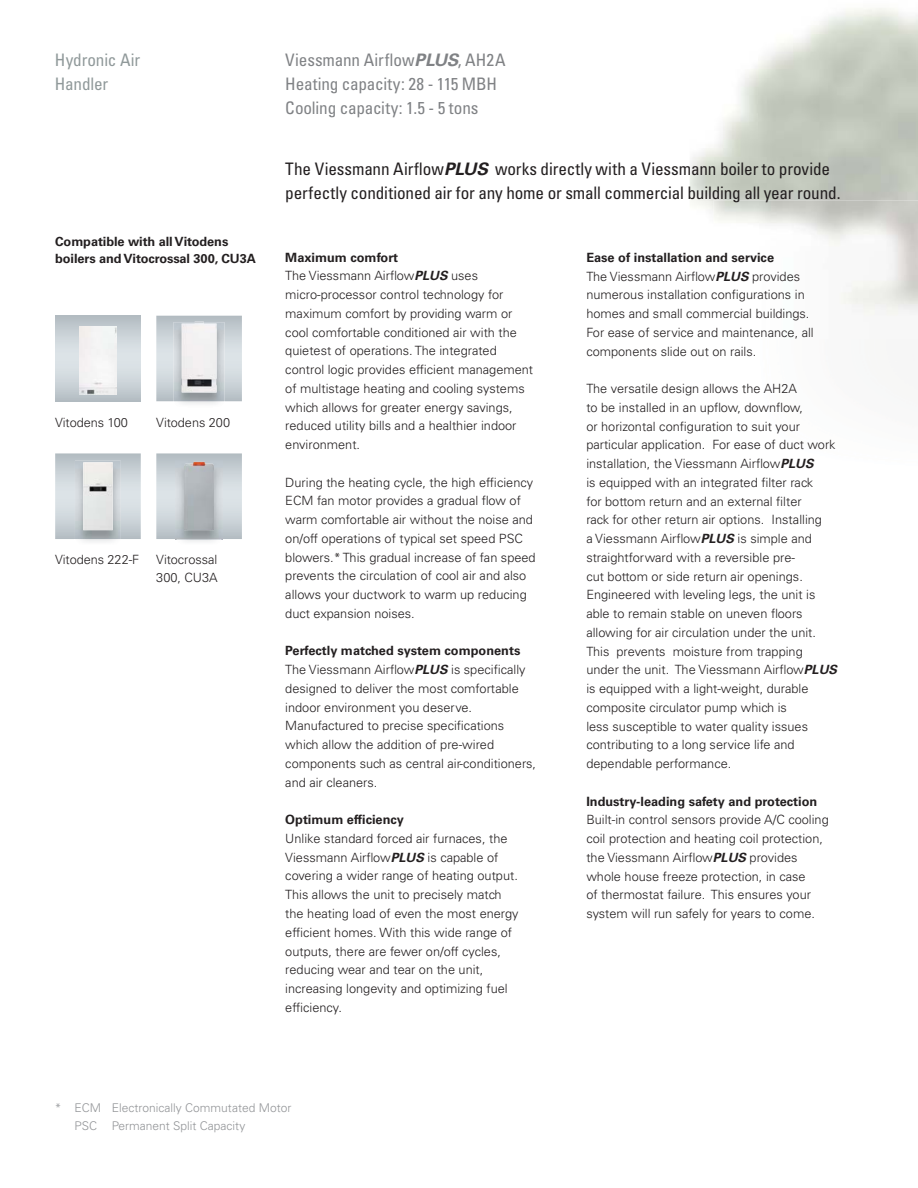
<style>
.page{position:relative;width:918px;height:1188px;background:#fff}
.page>*{position:absolute;margin:0;border:0;box-sizing:border-box;transform-origin:0 0}
.t1{font:condensed 17.25px/24px "Univers LT Std";letter-spacing:-.01em;color:#231f20}
.t2{font:condensed 17.25px/24px "Univers LT Std";letter-spacing:-.01em;color:#808285}
.t3{font:condensed 17.25px/24px "Univers LT Std";letter-spacing:-.01em;color:#90999a}
.t4{font:300 12.75px/18.8px "Univers LT Std";color:#231f20}
.t5{font:700 12.75px/17.1px "Univers LT Std";letter-spacing:-.005em;color:#231f20}
.t6{font:300 12px/18px "Univers LT Std";color:#939598}
.s1{font-weight:700;font-style:italic;font-stretch:normal}
.s2{font-weight:700}
.s3{font-weight:700;font-style:italic}
</style>
<div class="page">
<svg style="left:55px;top:316px;width:86px;height:85px;background:#c9d1d6"></svg>
<svg style="left:55px;top:453px;width:86px;height:86px;background:#cad2d7"></svg>
<svg style="left:156px;top:453px;width:86px;height:86px;background:#cbd2d7"></svg>
<svg style="left:156px;top:316px;width:86px;height:85px;background:#c6cdd2"></svg>
<img style="left:182px;top:322px;width:35px;height:71px">
<img style="left:75px;top:461px;width:46px;height:81px">
<img style="left:83px;top:462px;width:30px;height:68px">
<img style="left:176px;top:460px;width:46px;height:82px">
<img style="left:184px;top:462px;width:30px;height:68px">
<img style="left:79px;top:326px;width:38px;height:69px">
<h1 class="t3" style="left:55px;top:49px;width:87px">Hydronic Air<br>Handler</h1>
<p class="t5" style="left:55px;top:234px;width:202px">Compatible with all Vitodens boilers and Vitocrossal 300, CU3A</p>
<p class="t4" style="left:55px;top:413px;width:74px">Vitodens 100</p>
<p class="t4" style="left:156px;top:413px;width:75px">Vitodens 200</p>
<p class="t4" style="left:55px;top:551px;width:86px">Vitodens 222-F</p>
<p class="t4" style="left:156px;top:552px;width:63px;line-height:17.1px">Vitocrossal<br>300, CU3A</p>
<h1 class="t2" style="left:285px;top:49px;width:222px">Viessmann Airflow<span class="s1">PLUS</span>, AH2A<br>Heating capacity: 28 - 115 MBH<br>Cooling capacity: 1.5 - 5 tons</h1>
<h1 class="t1" style="left:285px;top:158px;width:557px">The Viessmann Airflow<span class="s1">PLUS</span> works directly with a Viessmann boiler to provide perfectly conditioned air for any home or small commercial building all year round.</h1>
<p class="t4" style="left:285px;top:249px;width:249px"><span class="s2">Maximum comfort<br></span>The Viessmann Airflow<span class="s3">PLUS</span> uses micro-processor control technology for maximum comfort by providing warm or cool comfortable conditioned air with the quietest of operations. The integrated control logic provides efficient management of multistage heating and cooling systems which allows for greater energy savings, reduced utility bills and a healthier indoor environment.</p>
<p class="t4" style="left:285px;top:474px;width:252px">During the heating cycle, the high efficiency ECM fan motor provides a gradual flow of warm comfortable air without the noise and on/off operations of typical set speed PSC blowers.* This gradual increase of fan speed prevents the circulation of cool air and also allows your ductwork to warm up reducing duct expansion noises.</p>
<p class="t4" style="left:285px;top:642px;width:252px"><span class="s2">Perfectly matched system components </span>The Viessmann Airflow<span class="s3">PLUS</span> is specifically designed to deliver the most comfortable indoor environment you deserve.<br>Manufactured to precise specifications which allow the addition of pre-wired components such as central air-conditioners, and air cleaners.</p>
<p class="t5" style="left:285px;top:812px;width:120px">Optimum efficiency</p>
<p class="t4" style="left:285px;top:830px;width:235px">Unlike standard forced air furnaces, the Viessmann Airflow<span class="s3">PLUS</span> is capable of covering a wider range of heating output.<br>This allows the unit to precisely match the heating load of even the most energy efficient homes. With this wide range of outputs, there are fewer on/off cycles, reducing wear and tear on the unit, increasing longevity and optimizing fuel efficiency.</p>
<p class="t4" style="left:586px;top:249px;width:229px"><span class="s2">Ease of installation and service<br></span>The Viessmann Airflow<span class="s3">PLUS</span> provides numerous installation configurations in homes and small commercial buildings.<br>For ease of service and maintenance, all components slide out on rails.</p>
<p class="t4" style="left:586px;top:380px;width:252px">The versatile design allows the AH2A<br>to be installed in an upflow, downflow,<br>or horizontal configuration to suit your particular application. For ease of duct work installation, the Viessmann Airflow<span class="s3">PLUS<br></span>is equipped with an integrated filter rack<br>for bottom return and an external filter<br>rack for other return air options. Installing<br>a Viessmann Airflow<span class="s3">PLUS</span> is simple and straightforward with a reversible pre-<br>cut bottom or side return air openings.<br>Engineered with leveling legs, the unit is able to remain stable on uneven floors allowing for air circulation under the unit.<br>This prevents moisture from trapping under the unit. The Viessmann Airflow<span class="s3">PLUS </span>is equipped with a light-weight, durable composite circulator pump which is<br>less susceptible to water quality issues contributing to a long service life and dependable performance.</p>
<p class="t5" style="left:586px;top:793px;width:232px">Industry-leading safety and protection</p>
<p class="t4" style="left:586px;top:811px;width:244px">Built-in control sensors provide A/C cooling coil protection and heating coil protection, the Viessmann Airflow<span class="s3">PLUS</span> provides whole house freeze protection, in case<br>of thermostat failure. This ensures your system will run safely for years to come.</p>
<p class="t6" style="left:74px;top:1100px;width:219px;text-indent:-20px">* ECM Electronically Commutated Motor<br>PSC Permanent Split Capacity</p>
</div>
